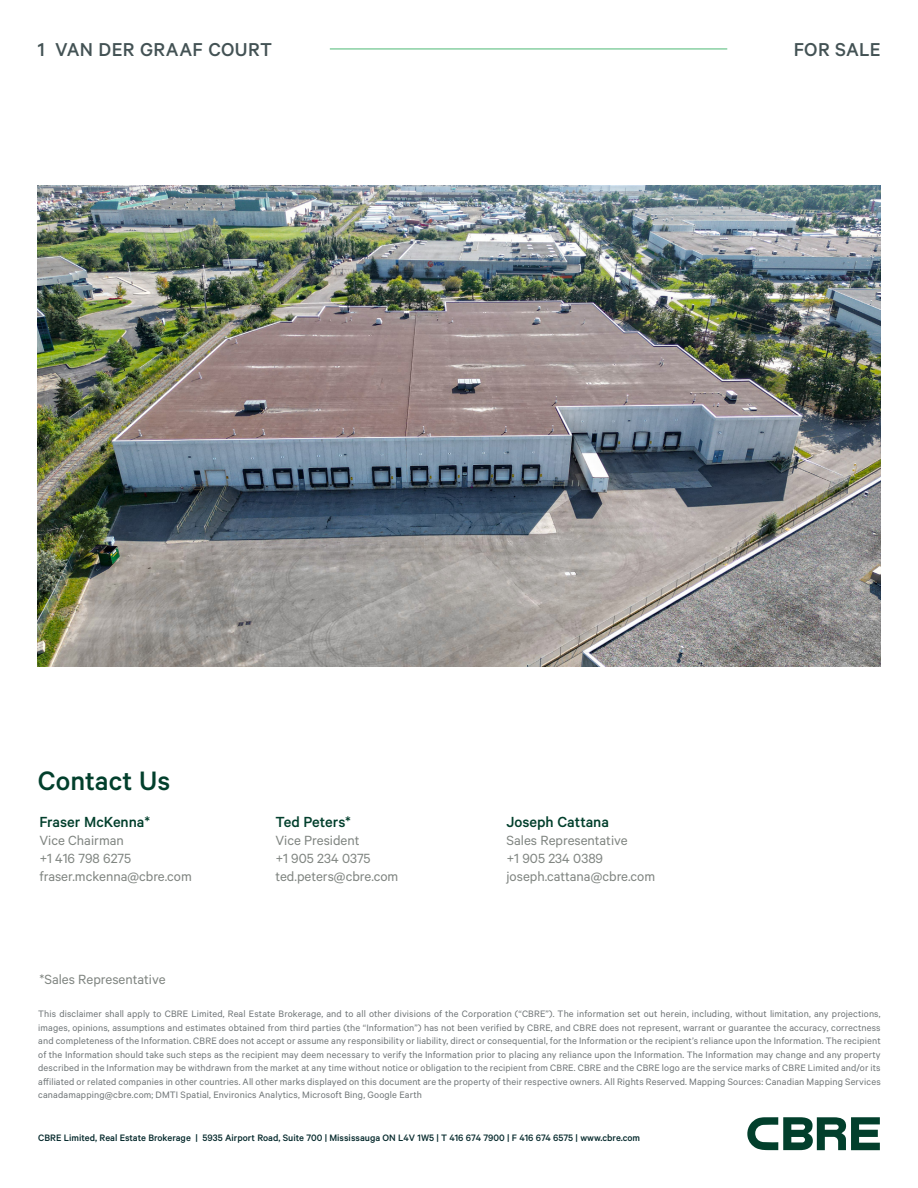
<style>
.page{position:relative;width:918px;height:1188px;background:#fff}
.page>*{position:absolute;margin:0;border:0;box-sizing:border-box;transform-origin:0 0}
.Contact_Us{font:500 30px "Calibre";color:#023f2c}
.t1{font:500 21px "Calibre";letter-spacing:.015em;color:#435254}
.Broker_Name{font:500 16.5px "Calibre";color:#023f2c}
.Contact_Info{font:15px "Calibre";color:#808581}
.t2{font:10.5px/13.5px "Calibre";letter-spacing:.01em;color:#6f7577;text-align:justify}
.t3{font:500 10.5px "Calibre";color:#05292c}
</style>
<div class="page">
<svg style="left:747px;top:1117px;width:133px;height:33px"></svg>
<img style="left:37px;top:185px;width:844px;height:482px">
<hr style="left:330px;top:48px;width:397px;height:1px;background:#62c084">
<p class="t1" style="left:38px;top:38px;width:236px">1 VAN DER GRAAF COURT</p>
<p class="t1" style="left:794px;top:38px;width:88px">FOR SALE</p>
<p class="Contact_Us" style="left:38px;top:763px;width:134px">Contact Us</p>
<p class="Broker_Name" style="left:39px;top:813px;width:112px">Fraser McKenna*</p>
<p class="Contact_Info" style="left:39px;top:832px;width:86px">Vice Chairman</p>
<p class="Contact_Info" style="left:39px;top:850px;width:93px">+1 416 798 6275</p>
<p class="Contact_Info" style="left:39px;top:868px;width:154px">fraser.mckenna@cbre.com</p>
<p class="Contact_Info" style="left:39px;top:970px;width:128px">*Sales Representative</p>
<p class="Broker_Name" style="left:275px;top:813px;width:77px">Ted Peters*</p>
<p class="Contact_Info" style="left:275px;top:832px;width:86px">Vice President</p>
<p class="Contact_Info" style="left:275px;top:850px;width:97px">+1 905 234 0375</p>
<p class="Contact_Info" style="left:275px;top:868px;width:125px">ted.peters@cbre.com</p>
<p class="Broker_Name" style="left:507px;top:813px;width:104px">Joseph Cattana</p>
<p class="Contact_Info" style="left:507px;top:832px;width:123px">Sales Representative</p>
<p class="Contact_Info" style="left:507px;top:850px;width:98px">+1 905 234 0389</p>
<p class="Contact_Info" style="left:507px;top:868px;width:150px">joseph.cattana@cbre.com</p>
<p class="t2" style="left:38px;top:1007px;width:844px">This disclaimer shall apply to CBRE Limited, Real Estate Brokerage, and to all other divisions of the Corporation (“CBRE”). The information set out herein, including, without limitation, any projections, images, opinions, assumptions and estimates obtained from third parties (the “Information”) has not been verified by CBRE, and CBRE does not represent, warrant or guarantee the accuracy, correctness and completeness of the Information. CBRE does not accept or assume any responsibility or liability, direct or consequential, for the Information or the recipient’s reliance upon the Information. The recipient of the Information should take such steps as the recipient may deem necessary to verify the Information prior to placing any reliance upon the Information. The Information may change and any property described in the Information may be withdrawn from the market at any time without notice or obligation to the recipient from CBRE. CBRE and the CBRE logo are the service marks of CBRE Limited and/or its affiliated or related companies in other countries. All other marks displayed on this document are the property of their respective owners. All Rights Reserved. Mapping Sources: Canadian Mapping Services canadamapping@cbre.com; DMTI Spatial, Environics Analytics, Microsoft Bing, Google Earth</p>
<p class="t3" style="left:38px;top:1132px;width:604px">CBRE Limited, Real Estate Brokerage | 5935 Airport Road, Suite 700 | Mississauga ON L4V 1W5 | T 416 674 7900 | F 416 674 6575 | www.cbre.com</p>
</div>
